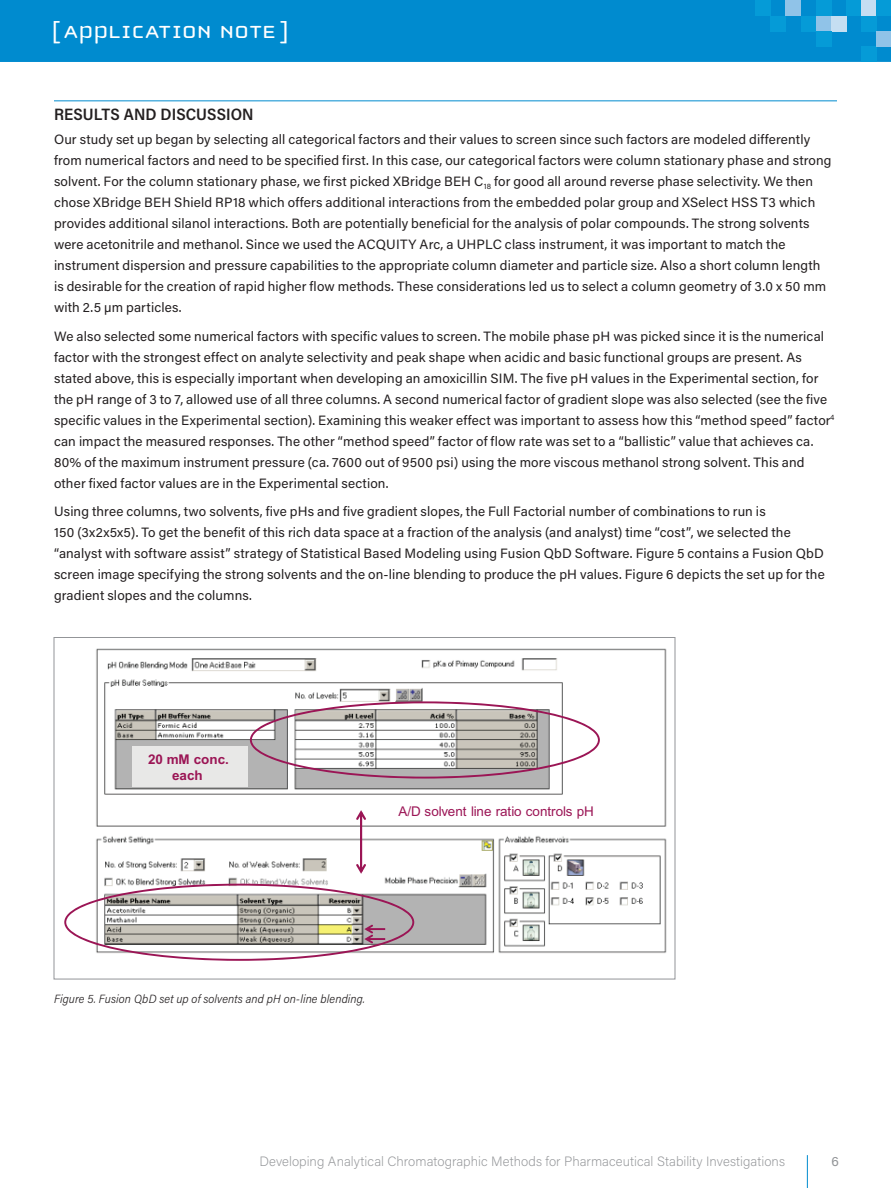
<style>
.page{position:relative;width:891px;height:1188px;background:#fff}
.page>*{position:absolute;margin:0;border:0;box-sizing:border-box;transform-origin:0 0}
.t1{font:25.5px "Cholla Unicase";letter-spacing:.01em;color:#fff;scale:1.1 1}
.t2{font:600 16.5px "Acumin Pro Semi Cond";letter-spacing:.005em;color:#231f20}
.t3{font:13.5px/21px "Acumin Pro";letter-spacing:.01em;color:#231f20}
.t4{font:200 13.5px "Acumin Pro";letter-spacing:.005em;color:#939598}
.t5{font:13.5px "Acumin Pro";color:#939598}
.t6{font:13.35px "Arial";color:#9b1555}
.t7{font:700 13.35px/16.2px "Arial";color:#9b1555;text-align:center}
.t8{font:italic 300 12px "Acumin Pro Semi Cond";letter-spacing:.01em;color:#231f20}
</style>
<div class="page">
<div style="left:0;top:0;width:891px;height:62px;background:#008bcf"></div>
<div style="left:755px;top:0;width:15px;height:16px;background:#059bd7"></div>
<div style="left:861px;top:47px;width:15px;height:15px;background:#059bd7"></div>
<div style="left:770px;top:16px;width:16px;height:15px;background:#059bd7"></div>
<div style="left:786px;top:0;width:15px;height:16px;background:#90c3e8"></div>
<div style="left:801px;top:16px;width:15px;height:15px;background:#059bd7"></div>
<div style="left:816px;top:16px;width:16px;height:15px;background:#90c3e8"></div>
<div style="left:832px;top:16px;width:15px;height:15px;background:#c5def2"></div>
<div style="left:816px;top:0;width:16px;height:16px;background:#059bd7"></div>
<div style="left:816px;top:31px;width:16px;height:16px;background:#059bd7"></div>
<div style="left:861px;top:0;width:15px;height:16px;background:#c5def2"></div>
<div style="left:847px;top:0;width:14px;height:16px;background:#059bd7"></div>
<div style="left:876px;top:0;width:15px;height:16px;background:#059bd7"></div>
<div style="left:861px;top:16px;width:15px;height:15px;background:#059bd7"></div>
<div style="left:876px;top:31px;width:15px;height:16px;background:#90c3e8"></div>
<hr style="left:807px;top:1155px;width:1px;height:33px;background:#008bcf">
<hr style="left:54px;top:100px;width:783px;height:1px;background:#008bcf">
<img style="left:96px;top:648px;width:571px;height:305px">
<svg style="left:250px;top:701px;width:350px;height:78px"></svg>
<svg style="left:64px;top:884px;width:350px;height:77px"></svg>
<svg style="left:356px;top:810px;width:10px;height:64px"></svg>
<div style="left:132px;top:747px;width:115px;height:39px;background:#e8e8e7"></div>
<h1 class="t1" style="left:52px;top:19px;width:217px">[ APPLICATION NOTE ]</h1>
<p class="t2" style="left:54px;top:103px;width:201px">RESULTS AND DISCUSSION</p>
<p class="t3" style="left:54px;top:128px;width:779px">Our study set up began by selecting all categorical factors and their values to screen since such factors are modeled differently from numerical factors and need to be specified first. In this case, our categorical factors were column stationary phase and strong solvent. For the column stationary phase, we first picked XBridge BEH C<sub>18</sub> for good all around reverse phase selectivity. We then chose XBridge BEH Shield RP18 which offers additional interactions from the embedded polar group and XSelect HSS T3 which provides additional silanol interactions. Both are potentially beneficial for the analysis of polar compounds. The strong solvents were acetonitrile and methanol. Since we used the ACQUITY Arc, a UHPLC class instrument, it was important to match the instrument dispersion and pressure capabilities to the appropriate column diameter and particle size. Also a short column length is desirable for the creation of rapid higher flow methods. These considerations led us to select a column geometry of 3.0 x 50 mm with 2.5 µm particles.</p>
<p class="t3" style="left:54px;top:325px;width:782px">We also selected some numerical factors with specific values to screen. The mobile phase pH was picked since it is the numerical factor with the strongest effect on analyte selectivity and peak shape when acidic and basic functional groups are present. As stated above, this is especially important when developing an amoxicillin SIM. The five pH values in the Experimental section, for the pH range of 3 to 7, allowed use of all three columns. A second numerical factor of gradient slope was also selected (see the five specific values in the Experimental section). Examining this weaker effect was important to assess how this “method speed” factor<sup>4 </sup>can impact the measured responses. The other “method speed” factor of flow rate was set to a “ballistic” value that achieves ca.<br>80% of the maximum instrument pressure (ca. 7600 out of 9500 psi) using the more viscous methanol strong solvent. This and other fixed factor values are in the Experimental section.</p>
<p class="t3" style="left:54px;top:500px;width:772px">Using three columns, two solvents, five pHs and five gradient slopes, the Full Factorial number of combinations to run is<br>150 (3x2x5x5). To get the benefit of this rich data space at a fraction of the analysis (and analyst) time “cost”, we selected the “analyst with software assist” strategy of Statistical Based Modeling using Fusion QbD Software. Figure 5 contains a Fusion QbD screen image specifying the strong solvents and the on-line blending to produce the pH values. Figure 6 depicts the set up for the gradient slopes and the columns.</p>
<p class="t7" style="left:148px;top:751px;width:82px">20 mM conc. each</p>
<p class="t6" style="left:398px;top:802px;width:197px">A/D solvent line ratio controls pH</p>
<p class="t8" style="left:54px;top:990px;width:313px">Figure 5. Fusion QbD set up of solvents and pH on-line blending.</p>
<p class="t4" style="left:259px;top:1152px;width:527px">Developing Analytical Chromatographic Methods for Pharmaceutical Stability Investigations</p>
<p class="t5" style="left:832px;top:1151px;width:9px">6</p>
</div>
